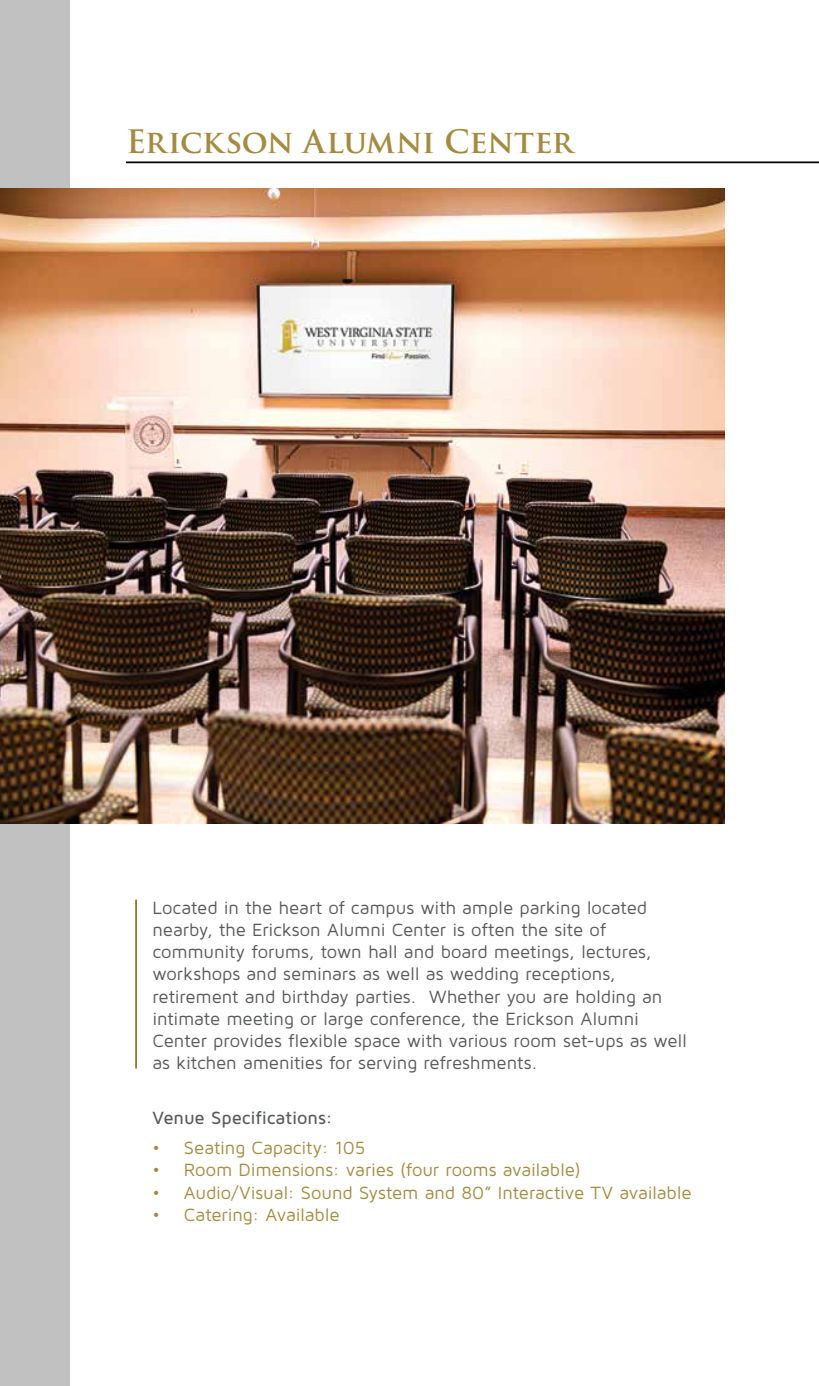
<style>
.page{position:relative;width:819px;height:1386px;background:#fff}
.page>*{position:absolute;margin:0;border:0;box-sizing:border-box;transform-origin:0 0}
.t1{font:700 31.5px "Trajan Pro";letter-spacing:-.01em;color:#a48b3f}
.t2{font:18.38px/22.1px "Maven Pro";letter-spacing:-.01em;color:#58595b}
.t3{font:18.38px "Maven Pro";letter-spacing:-.01em;color:#a48b3f}
.t4{font:500 18.38px "Maven Pro";letter-spacing:-.005em;color:#58595b}
</style>
<div class="page">
<hr style="left:126px;top:161px;width:693px;height:2px;background:#000">
<div style="left:0;top:0;width:69px;height:1386px;background:#c1c1c2"></div>
<img style="left:0;top:189px;width:724px;height:634px">
<hr style="left:135px;top:900px;width:2px;height:168px;background:#91771b">
<h1 class="t1" style="left:126px;top:122px;width:449px">Erickson Alumni Center</h1>
<p class="t2" style="left:152px;top:896px;width:536px">Located in the heart of campus with ample parking located nearby, the Erickson Alumni Center is often the site of community forums, town hall and board meetings, lectures, workshops and seminars as well as wedding receptions, retirement and birthday parties. Whether you are holding an intimate meeting or large conference, the Erickson Alumni Center provides flexible space with various room set-ups as well as kitchen amenities for serving refreshments.</p>
<p class="t4" style="left:152px;top:1107px;width:182px">Venue Specifications:</p>
<p class="t3" style="left:152px;top:1137px;width:215px">• Seating Capacity: 105</p>
<p class="t3" style="left:152px;top:1159px;width:430px">• Room Dimensions: varies (four rooms available)</p>
<p class="t3" style="left:152px;top:1181px;width:541px">• Audio/Visual: Sound System and 80” Interactive TV available</p>
<p class="t3" style="left:152px;top:1203px;width:189px">• Catering: Available</p>
</div>
